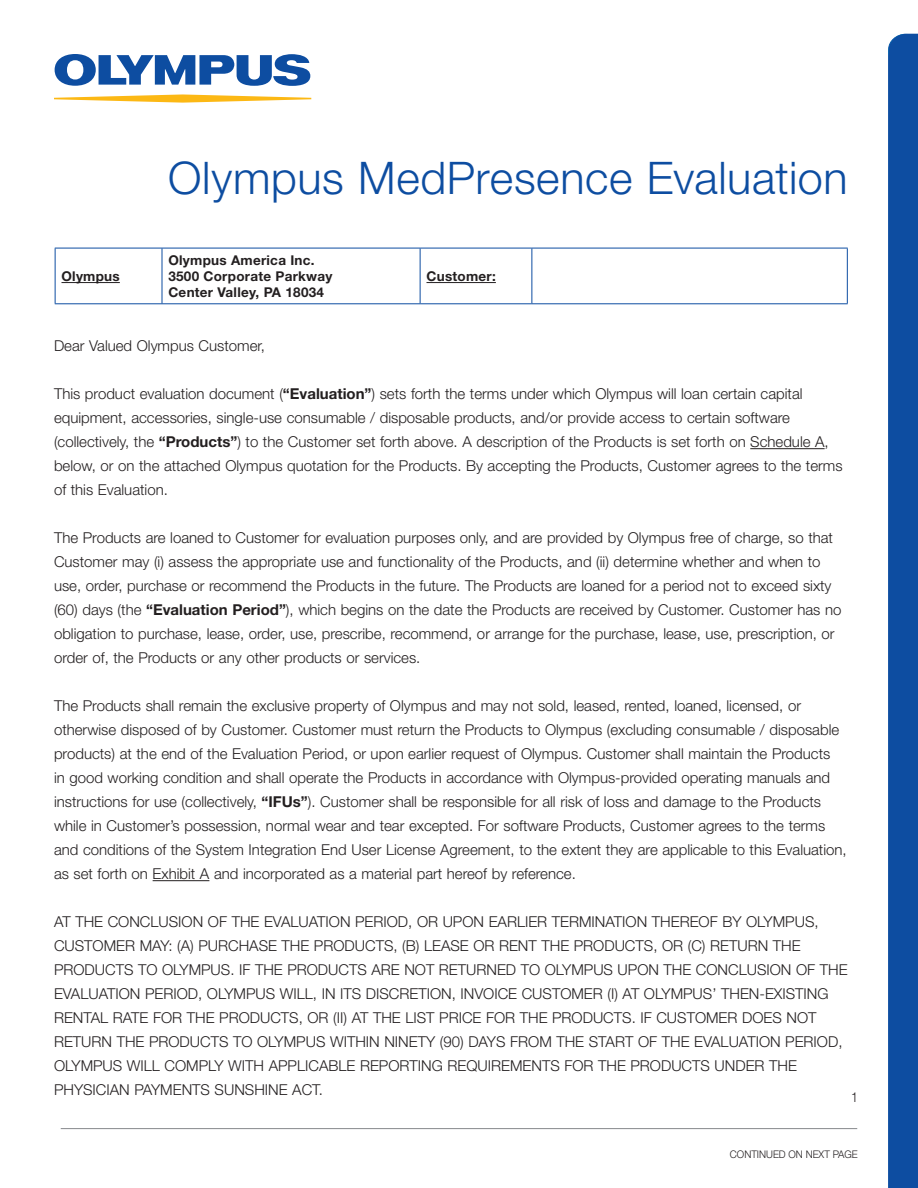
<style>
.page{position:relative;width:918px;height:1188px;background:#fff}
.page>*{position:absolute;margin:0;border:0;box-sizing:border-box;transform-origin:0 0}
.t1{font:300 45px "Helvetica Neue";letter-spacing:.015em;color:#0d4da1}
.Text{font:300 15px/24px "Helvetica Neue";color:#231f20}
.Table-Bold{font:700 13.5px "Helvetica Neue";letter-spacing:.02em;color:#231f20}
.t2{font:300 condensed 13.5px "Helvetica Neue";color:#231f20}
.t3{font:300 10.5px "Helvetica Neue";color:#231f20;scale:.95 1}
.s1{font-weight:700}
</style>
<div class="page">
<div style="left:888px;top:34px;width:30px;height:1154px;background:#0d4da1"></div>
<svg style="left:55px;top:54px;width:255px;height:32px"></svg>
<svg style="left:54px;top:94px;width:257px;height:9px"></svg>
<hr style="left:61px;top:1128px;width:796px;height:1px;background:#939598">
<hr style="left:750px;top:448px;width:75px;height:1px;background:#231f20">
<hr style="left:153px;top:880px;width:56px;height:1px;background:#231f20">
<hr style="left:55px;top:248px;width:107px;height:1px;background:#0d4da1">
<hr style="left:55px;top:248px;width:1px;height:55px;background:#0d4da1">
<hr style="left:162px;top:248px;width:258px;height:1px;background:#0d4da1">
<hr style="left:162px;top:248px;width:1px;height:55px;background:#0d4da1">
<hr style="left:420px;top:248px;width:112px;height:1px;background:#0d4da1">
<hr style="left:420px;top:248px;width:1px;height:55px;background:#0d4da1">
<hr style="left:532px;top:248px;width:316px;height:1px;background:#0d4da1">
<hr style="left:532px;top:248px;width:1px;height:55px;background:#0d4da1">
<hr style="left:847px;top:248px;width:1px;height:55px;background:#0d4da1">
<hr style="left:55px;top:303px;width:107px;height:1px;background:#0d4da1">
<hr style="left:162px;top:303px;width:258px;height:1px;background:#0d4da1">
<hr style="left:420px;top:303px;width:112px;height:1px;background:#0d4da1">
<hr style="left:532px;top:303px;width:316px;height:1px;background:#0d4da1">
<hr style="left:62px;top:282px;width:58px;height:1px;background:#231f20">
<hr style="left:426px;top:282px;width:70px;height:1px;background:#231f20">
<p class="Table-Bold" style="left:62px;top:268px;width:60px">Olympus</p>
<p class="t1" style="left:168px;top:150px;width:681px">Olympus MedPresence Evaluation</p>
<p class="Table-Bold" style="left:168px;top:252px;width:148px">Olympus America Inc.</p>
<p class="Table-Bold" style="left:168px;top:268px;width:166px">3500 Corporate Parkway</p>
<p class="Table-Bold" style="left:168px;top:284px;width:157px">Center Valley, PA 18034</p>
<p class="Table-Bold" style="left:426px;top:268px;width:71px">Customer:</p>
<p class="Text" style="left:54px;top:334px;width:213px">Dear Valued Olympus Customer,</p>
<p class="Text" style="left:54px;top:382px;width:790px">This product evaluation document (<span class="s1">“Evaluation”</span>) sets forth the terms under which Olympus will loan certain capital equipment, accessories, single-use consumable / disposable products, and/or provide access to certain software (collectively, the <span class="s1">“Products”</span>) to the Customer set forth above. A description of the Products is set forth on Schedule A, below, or on the attached Olympus quotation for the Products. By accepting the Products, Customer agrees to the terms of this Evaluation.</p>
<p class="Text" style="left:54px;top:526px;width:789px">The Products are loaned to Customer for evaluation purposes only, and are provided by Olympus free of charge, so that Customer may (i) assess the appropriate use and functionality of the Products, and (ii) determine whether and when to use, order, purchase or recommend the Products in the future. The Products are loaned for a period not to exceed sixty (60) days (the <span class="s1">“Evaluation Period”</span>), which begins on the date the Products are received by Customer. Customer has no obligation to purchase, lease, order, use, prescribe, recommend, or arrange for the purchase, lease, use, prescription, or order of, the Products or any other products or services.</p>
<p class="Text" style="left:54px;top:694px;width:794px">The Products shall remain the exclusive property of Olympus and may not sold, leased, rented, loaned, licensed, or otherwise disposed of by Customer. Customer must return the Products to Olympus (excluding consumable / disposable products) at the end of the Evaluation Period, or upon earlier request of Olympus. Customer shall maintain the Products<br>in good working condition and shall operate the Products in accordance with Olympus-provided operating manuals and instructions for use (collectively, <span class="s1">“IFUs”</span>). Customer shall be responsible for all risk of loss and damage to the Products while in Customer’s possession, normal wear and tear excepted. For software Products, Customer agrees to the terms and conditions of the System Integration End User License Agreement, to the extent they are applicable to this Evaluation, as set forth on Exhibit A and incorporated as a material part hereof by reference.</p>
<p class="Text" style="left:54px;top:910px;width:795px">AT THE CONCLUSION OF THE EVALUATION PERIOD, OR UPON EARLIER TERMINATION THEREOF BY OLYMPUS, CUSTOMER MAY: (A) PURCHASE THE PRODUCTS, (B) LEASE OR RENT THE PRODUCTS, OR (C) RETURN THE PRODUCTS TO OLYMPUS. IF THE PRODUCTS ARE NOT RETURNED TO OLYMPUS UPON THE CONCLUSION OF THE EVALUATION PERIOD, OLYMPUS WILL, IN ITS DISCRETION, INVOICE CUSTOMER (I) AT OLYMPUS’ THEN-EXISTING RENTAL RATE FOR THE PRODUCTS, OR (II) AT THE LIST PRICE FOR THE PRODUCTS. IF CUSTOMER DOES NOT RETURN THE PRODUCTS TO OLYMPUS WITHIN NINETY (90) DAYS FROM THE START OF THE EVALUATION PERIOD, OLYMPUS WILL COMPLY WITH APPLICABLE REPORTING REQUIREMENTS FOR THE PRODUCTS UNDER THE PHYSICIAN PAYMENTS SUNSHINE ACT.</p>
<p class="t2" style="left:851px;top:1090px;width:8px">1</p>
<p class="t3" style="left:730px;top:1148px;width:136px">CONTINUED ON NEXT PAGE</p>
</div>
